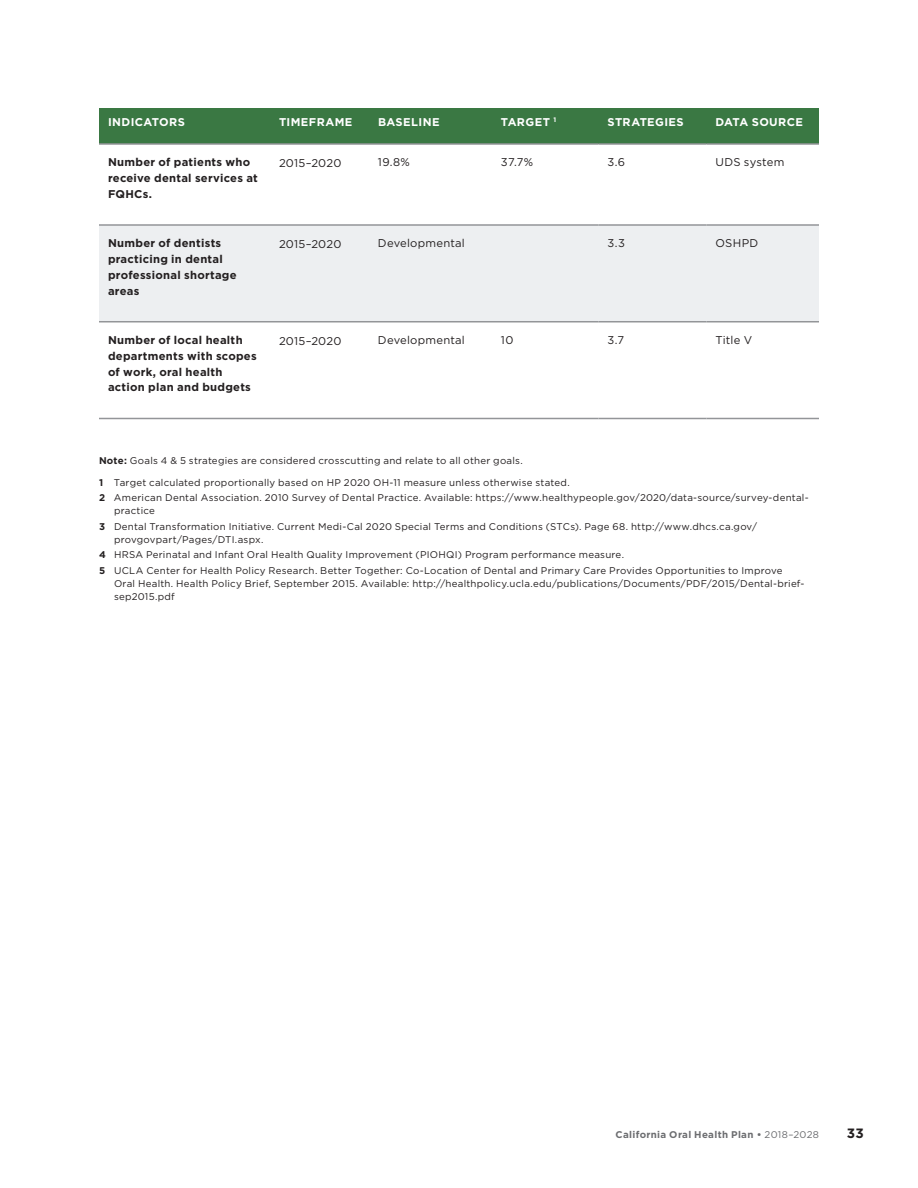
<style>
.page{position:relative;width:918px;height:1188px;background:#fff}
.page>*{position:absolute;margin:0;border:0;box-sizing:border-box;transform-origin:0 0}
.t1{font:700 13.5px "Gotham";color:#231f20}
.t2{font:700 11.25px/15.8px "Gotham";letter-spacing:.025em;color:#231f20}
.t3{font:11.25px "Gotham";letter-spacing:.02em;color:#231f20}
.t4{font:700 11.25px "Gotham";letter-spacing:.03em;color:#fff}
.t5{font:9.75px/15.8px "Gotham";letter-spacing:.025em;color:#231f20}
.t6{font:700 9.75px "Gotham";letter-spacing:.035em;color:#6c6d70}
.s1{font-weight:700}
.s2{font-weight:400}
</style>
<div class="page">
<div style="left:99px;top:108px;width:720px;height:35px;background:#3a7843"></div>
<div style="left:99px;top:226px;width:720px;height:95px;background:#edeff1"></div>
<hr style="left:99px;top:143px;width:171px;height:2px;background:#939598">
<hr style="left:270px;top:143px;width:99px;height:2px;background:#939598">
<hr style="left:369px;top:143px;width:123px;height:2px;background:#939598">
<hr style="left:492px;top:143px;width:106px;height:2px;background:#939598">
<hr style="left:598px;top:143px;width:108px;height:2px;background:#939598">
<hr style="left:706px;top:143px;width:113px;height:2px;background:#939598">
<hr style="left:99px;top:224px;width:171px;height:2px;background:#939598">
<hr style="left:270px;top:224px;width:99px;height:2px;background:#939598">
<hr style="left:369px;top:224px;width:123px;height:2px;background:#939598">
<hr style="left:492px;top:224px;width:106px;height:2px;background:#939598">
<hr style="left:598px;top:224px;width:108px;height:2px;background:#939598">
<hr style="left:706px;top:224px;width:113px;height:2px;background:#939598">
<hr style="left:99px;top:321px;width:171px;height:1px;background:#939598">
<hr style="left:270px;top:321px;width:99px;height:1px;background:#939598">
<hr style="left:369px;top:321px;width:123px;height:1px;background:#939598">
<hr style="left:492px;top:321px;width:106px;height:1px;background:#939598">
<hr style="left:598px;top:321px;width:108px;height:1px;background:#939598">
<hr style="left:706px;top:321px;width:113px;height:1px;background:#939598">
<hr style="left:99px;top:418px;width:171px;height:1px;background:#939598">
<hr style="left:270px;top:418px;width:99px;height:1px;background:#939598">
<hr style="left:369px;top:418px;width:123px;height:1px;background:#939598">
<hr style="left:492px;top:418px;width:106px;height:1px;background:#939598">
<hr style="left:598px;top:418px;width:108px;height:1px;background:#939598">
<hr style="left:706px;top:418px;width:113px;height:1px;background:#939598">
<p class="t4" style="left:108px;top:116px;width:78px">INDICATORS</p>
<p class="t4" style="left:279px;top:116px;width:75px">TIMEFRAME</p>
<p class="t4" style="left:378px;top:116px;width:63px">BASELINE</p>
<p class="t4" style="left:501px;top:116px;width:57px">TARGET <sup>1</sup></p>
<p class="t4" style="left:608px;top:116px;width:78px">STRATEGIES</p>
<p class="t4" style="left:716px;top:116px;width:89px">DATA SOURCE</p>
<p class="t2" style="left:108px;top:154px;width:151px">Number of patients who receive dental services at<br>FQHCs.</p>
<p class="t3" style="left:279px;top:157px;width:64px">2015–2020</p>
<p class="t3" style="left:378px;top:156px;width:33px">19.8%</p>
<p class="t3" style="left:501px;top:156px;width:34px">37.7%</p>
<p class="t3" style="left:608px;top:156px;width:19px">3.6</p>
<p class="t3" style="left:716px;top:156px;width:70px">UDS system</p>
<p class="t2" style="left:108px;top:235px;width:130px">Number of dentists practicing in dental professional shortage areas</p>
<p class="t3" style="left:279px;top:238px;width:64px">2015–2020</p>
<p class="t3" style="left:378px;top:237px;width:88px">Developmental</p>
<p class="t3" style="left:608px;top:237px;width:19px">3.3</p>
<p class="t3" style="left:716px;top:237px;width:44px">OSHPD</p>
<p class="t2" style="left:108px;top:332px;width:150px">Number of local health departments with scopes of work, oral health action plan and budgets</p>
<p class="t3" style="left:279px;top:334px;width:64px">2015–2020</p>
<p class="t3" style="left:378px;top:334px;width:88px">Developmental</p>
<p class="t3" style="left:501px;top:334px;width:14px">10</p>
<p class="t3" style="left:608px;top:334px;width:18px">3.7</p>
<p class="t3" style="left:716px;top:334px;width:38px">Title V</p>
<p class="t5" style="left:99px;top:452px;width:425px"><span class="s1">Note:</span> Goals 4 &amp; 5 strategies are considered crosscutting and relate to all other goals.</p>
<p class="t5" style="left:99px;top:474px;width:711px"><span class="s1">1</span> Target calculated proportionally based on HP 2020 OH-11 measure unless otherwise stated.<br><span class="s1">2</span> American Dental Association. 2010 Survey of Dental Practice. Available: https://www.healthypeople.gov/2020/data-source/survey-dental-</p>
<p class="t5" style="left:99px;top:503px;width:660px;text-indent:15px">practice<br><span class="s1">3</span> Dental Transformation Initiative. Current Medi-Cal 2020 Special Terms and Conditions (STCs). Page 68. http://www.dhcs.ca.gov/</p>
<p class="t5" style="left:99px;top:531px;width:685px;text-indent:15px">provgovpart/Pages/DTI.aspx.<br><span class="s1">4</span> HRSA Perinatal and Infant Oral Health Quality Improvement (PIOHQI) Program performance measure.<br><span class="s1">5</span> UCLA Center for Health Policy Research. Better Together: Co-Location of Dental and Primary Care Provides Opportunities to Improve</p>
<p class="t5" style="left:114px;top:577px;width:692px;line-height:12.8px">Oral Health. Health Policy Brief, September 2015. Available: http://healthpolicy.ucla.edu/publications/Documents/PDF/2015/Dental-brief&shy;sep2015.pdf</p>
<p class="t6" style="left:616px;top:1129px;width:205px">California Oral Health Plan • <span class="s2">2018–2028</span></p>
<h1 class="t1" style="left:847px;top:1125px;width:19px">33</h1>
</div>
